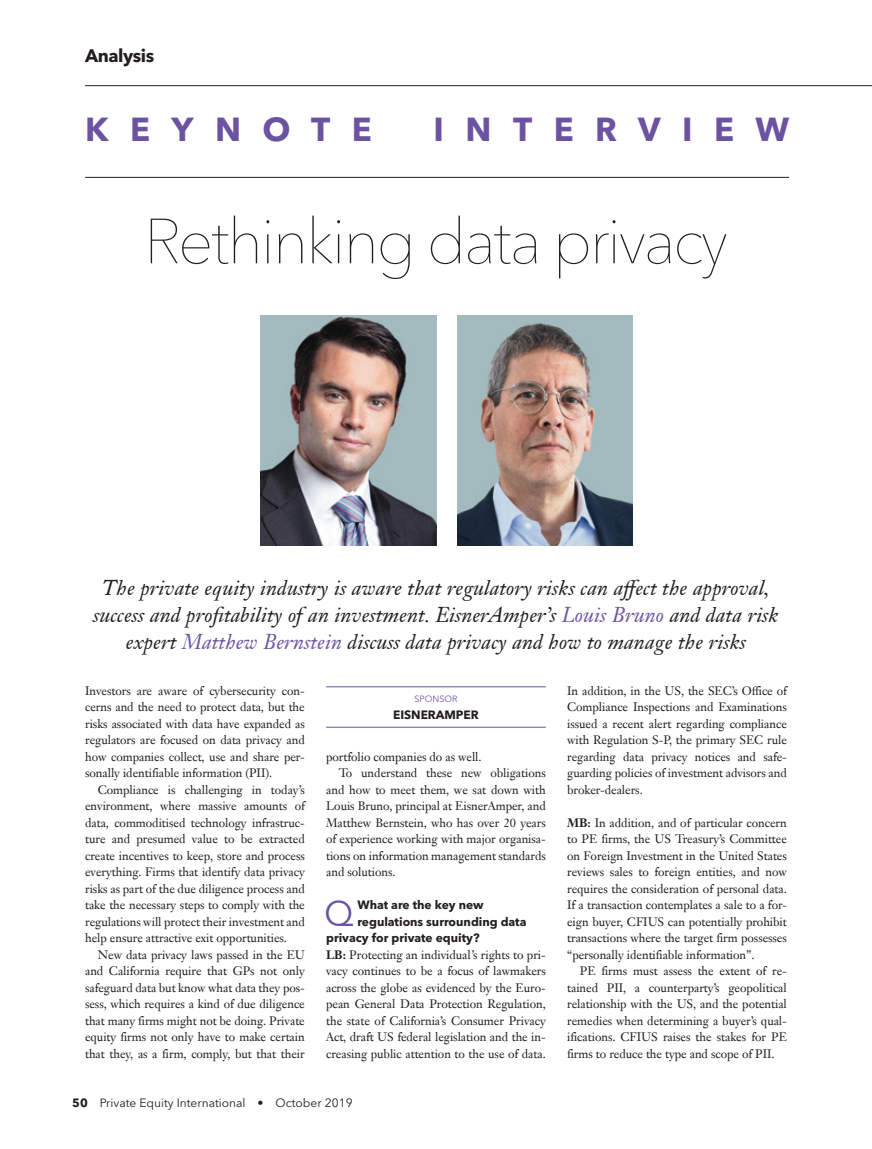
<style>
.page{position:relative;width:872px;height:1149px;background:#fff}
.page>*{position:absolute;margin:0;border:0;box-sizing:border-box;transform-origin:0 0}
.t1{font:200 63px "Avenir Next LT Pro";letter-spacing:-.04em;color:#231f20}
.t2{font:35.25px "Avenir Next LT Pro";color:#6b53a2}
.t3{font:700 33px "Avenir Next LT Pro";letter-spacing:.65em;color:#6b53a2}
.t4{font:italic 21px/27px "Janson Text LT Pro";letter-spacing:.005em;color:#231f20;text-align:center}
.t5{font:700 18px "Avenir Next LT Pro";letter-spacing:-.025em;color:#231f20}
.t6{font:12px/16.5px "Janson Text LT Pro";letter-spacing:-.005em;color:#231f20;text-align:justify}
.t7{font:700 12px "Avenir Next LT Pro";color:#231f20}
.t8{font:12px "Avenir Next LT Pro";color:#231f20}
.t9{font:9px "Avenir Next LT Pro";color:#6b53a2}
.s1{color:#6b53a2}
.s2{font-weight:700}
</style>
<div class="page">
<hr style="left:85px;top:85px;width:787px;height:1px;background:#231f20">
<hr style="left:85px;top:177px;width:704px;height:1px;background:#231f20">
<hr style="left:326px;top:686px;width:220px;height:1px;background:#6b53a2">
<hr style="left:326px;top:726px;width:220px;height:1px;background:#6b53a2">
<img style="left:261px;top:315px;width:175px;height:230px">
<img style="left:457px;top:315px;width:176px;height:230px">
<h3 class="t5" style="left:85px;top:45px;width:71px">Analysis</h3>
<h3 class="t3" style="left:85px;top:110px;width:288px">KEYNOTE</h3>
<h3 class="t3" style="left:433px;top:110px;width:357px">INTERVIEW</h3>
<h1 class="t1" style="left:144px;top:204px;width:585px">Rethinking data privacy</h1>
<p class="t4" style="left:93px;top:574px;width:687px">The private equity industry is aware that regulatory risks can affect the approval, success and profitability of an investment. EisnerAmper’s <span class="s1">Louis Bruno</span> and data risk expert <span class="s1">Matthew Bernstein</span> discuss data privacy and how to manage the risks</p>
<p class="t6" style="left:85px;top:682px;width:221px">Investors are aware of cybersecurity con&shy;cerns and the need to protect data, but the risks associated with data have expanded as regulators are focused on data privacy and how companies collect, use and share per&shy;sonally identifiable information (PII).</p>
<p class="t6" style="left:85px;top:781px;width:221px;text-indent:13px">Compliance is challenging in today’s environment, where massive amounts of data, commoditised technology infrastruc&shy;ture and presumed value to be extracted create incentives to keep, store and process everything. Firms that identify data privacy risks as part of the due diligence process and take the necessary steps to comply with the regulations will protect their investment and help ensure attractive exit opportunities.</p>
<p class="t6" style="left:85px;top:946px;width:221px;text-indent:13px">New data privacy laws passed in the EU and California require that GPs not only safeguard data but know what data they pos&shy;sess, which requires a kind of due diligence that many firms might not be doing. Private equity firms not only have to make certain that they, as a firm, comply, but that their</p>
<p class="t6" style="left:567px;top:682px;width:221px">In addition, in the US, the SEC’s Office of Compliance Inspections and Examinations issued a recent alert regarding compliance with Regulation S-P, the primary SEC rule regarding data privacy notices and safe&shy;guarding policies of investment advisors and broker-dealers.</p>
<p class="t6" style="left:567px;top:814px;width:221px"><span class="s2">MB:</span> In addition, and of particular concern to PE firms, the US Treasury’s Committee on Foreign Investment in the United States reviews sales to foreign entities, and now requires the consideration of personal data.<br>If a transaction contemplates a sale to a for&shy;eign buyer, CFIUS can potentially prohibit transactions where the target firm possesses “personally identifiable information”.</p>
<p class="t6" style="left:567px;top:962px;width:221px;text-indent:13px">PE firms must assess the extent of re&shy;tained PII, a counterparty’s geopolitical relationship with the US, and the potential remedies when determining a buyer’s qual&shy;ifications. CFIUS raises the stakes for PE firms to reduce the type and scope of PII.</p>
<p class="t9" style="left:414px;top:693px;width:44px">SPONSOR</p>
<p class="t7" style="left:393px;top:706px;width:87px">EISNERAMPER</p>
<p class="t6" style="left:326px;top:748px;width:157px">portfolio companies do as well.</p>
<p class="t6" style="left:339px;top:764px;width:208px">To understand these new obligations</p>
<p class="t6" style="left:326px;top:781px;width:221px">and how to meet them, we sat down with</p>
<p class="t6" style="left:326px;top:797px;width:221px">Louis Bruno, principal at EisnerAmper, and</p>
<p class="t6" style="left:326px;top:814px;width:221px">Matthew Bernstein, who has over 20 years</p>
<p class="t6" style="left:326px;top:830px;width:221px">of experience working with major organisa-</p>
<p class="t6" style="left:326px;top:847px;width:221px">tions on information management standards</p>
<p class="t6" style="left:326px;top:863px;width:71px">and solutions.</p>
<h2 class="t2" style="left:324px;top:892px;width:31px">Q</h2>
<p class="t7" style="left:357px;top:897px;width:128px">What are the key new</p>
<p class="t7" style="left:357px;top:913px;width:171px">regulations surrounding data</p>
<p class="t7" style="left:326px;top:930px;width:155px">privacy for private equity?</p>
<p class="t6" style="left:326px;top:946px;width:221px"><span class="s2">LB:</span> Protecting an individual’s rights to pri&shy;vacy continues to be a focus of lawmakers across the globe as evidenced by the Euro&shy;pean General Data Protection Regulation, the state of California’s Consumer Privacy Act, draft US federal legislation and the in&shy;creasing public attention to the use of data.</p>
<p class="t8" style="left:72px;top:1095px;width:282px"><span class="s2">50</span> Private Equity International • October 2019</p>
</div>
